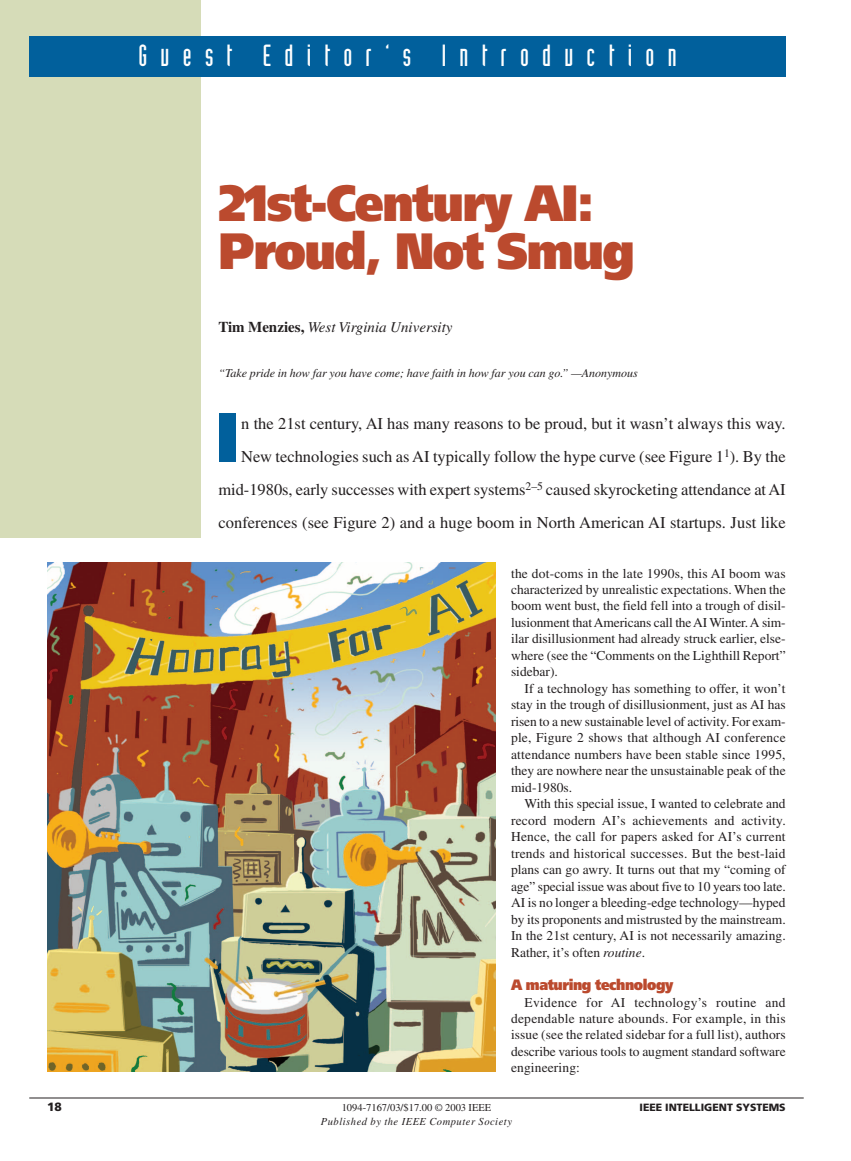
<style>
.page{position:relative;width:851px;height:1161px;background:#fff}
.page>*{position:absolute;margin:0;border:0;box-sizing:border-box;transform-origin:0 0}
.t1{font:900 69.15px "Frutiger";color:#01609c;scale:.9 1}
.t2{font:900 51px/48px "Frutiger";letter-spacing:-.03em;color:#bb4a2e;scale:.9 1}
.t3{font:30px "Industria Solid";letter-spacing:.445em;color:#fff}
.t4{font:16.5px/33px "Times";color:#231f20;text-align:right}
.t5{font:italic 15px "Times";color:#231f20}
.t6{font:900 15px "Frutiger";letter-spacing:-.03em;color:#bb4a2e;scale:.9 1}
.t7{font:13.5px/16.5px "Times";color:#231f20;text-align:justify}
.t8{font:italic 12px "Times";color:#231f20}
.t9{font:900 12px "Frutiger";color:#231f20}
.t10{font:italic 10.65px "Times";letter-spacing:.05em;color:#231f20}
.t11{font:10.5px "Times";color:#231f20}
.t12{font:900 10.5px "Frutiger";color:#231f20}
.s1{font-weight:700;font-style:normal}
.s2{font-style:italic}
</style>
<div class="page">
<hr style="left:29px;top:1098px;width:774px;height:1px;background:#231f20">
<div style="left:0;top:0;width:200px;height:538px;background:#d6dcb8"></div>
<div style="left:29px;top:36px;width:756px;height:40px;background:#01609c"></div>
<img style="left:47px;top:563px;width:448px;height:509px">
<h3 class="t3" style="left:138px;top:45px;width:539px">Guest Editor’s Introduction</h3>
<h2 class="t2" style="left:218px;top:183px;width:464px">21st-Century AI:<br>Proud, Not Smug</h2>
<p class="t5" style="left:218px;top:321px;width:236px"><span class="s1">Tim Menzies,</span> West Virginia University</p>
<p class="t8" style="left:218px;top:368px;width:421px">“Take pride in how far you have come; have faith in how far you can go.” —Anonymous</p>
<h1 class="t1" style="left:216px;top:410px;width:27px">I</h1>
<p class="t4" style="left:218px;top:409px;width:569px">n the 21st century, AI has many reasons to be proud, but it wasn’t always this way.<br>New technologies such as AI typically follow the hype curve (see Figure 1<sup>1</sup>). By the mid-1980s, early successes with expert systems<sup>2–5</sup> caused skyrocketing attendance at AI conferences (see Figure 2) and a huge boom in North American AI startups. Just like</p>
<p class="t7" style="left:511px;top:566px;width:276px">the dot-coms in the late 1990s, this AI boom was characterized by unrealistic expectations. When the boom went bust, the field fell into a trough of disil&shy;lusionment that Americans call the AI Winter. A sim&shy;ilar disillusionment had already struck earlier, else&shy;where (see the “Comments on the Lighthill Report” sidebar).</p>
<p class="t7" style="left:511px;top:681px;width:276px;text-indent:14px">If a technology has something to offer, it won’t stay in the trough of disillusionment, just as AI has risen to a new sustainable level of activity. For exam&shy;ple, Figure 2 shows that although AI conference attendance numbers have been stable since 1995, they are nowhere near the unsustainable peak of the mid-1980s.</p>
<p class="t7" style="left:511px;top:797px;width:276px;text-indent:14px">With this special issue, I wanted to celebrate and record modern AI’s achievements and activity.<br>Hence, the call for papers asked for AI’s current trends and historical successes. But the best-laid plans can go awry. It turns out that my “coming of age” special issue was about five to 10 years too late.<br>AI is no longer a bleeding-edge technology—hyped by its proponents and mistrusted by the mainstream.<br>In the 21st century, AI is not necessarily amazing.<br>Rather, it’s often <span class="s2">routine</span>.</p>
<p class="t6" style="left:511px;top:979px;width:182px">A maturing technology</p>
<p class="t7" style="left:511px;top:995px;width:276px;text-indent:14px">Evidence for AI technology’s routine and dependable nature abounds. For example, in this issue (see the related sidebar for a full list), authors describe various tools to augment standard software engineering:</p>
<p class="t9" style="left:47px;top:1102px;width:16px">18</p>
<p class="t11" style="left:341px;top:1104px;width:151px">1094-7167/03/$17.00 © 2003 IEEE</p>
<p class="t12" style="left:639px;top:1103px;width:148px">IEEE INTELLIGENT SYSTEMS</p>
<p class="t10" style="left:321px;top:1118px;width:193px">Published by the IEEE Computer Society</p>
</div>
